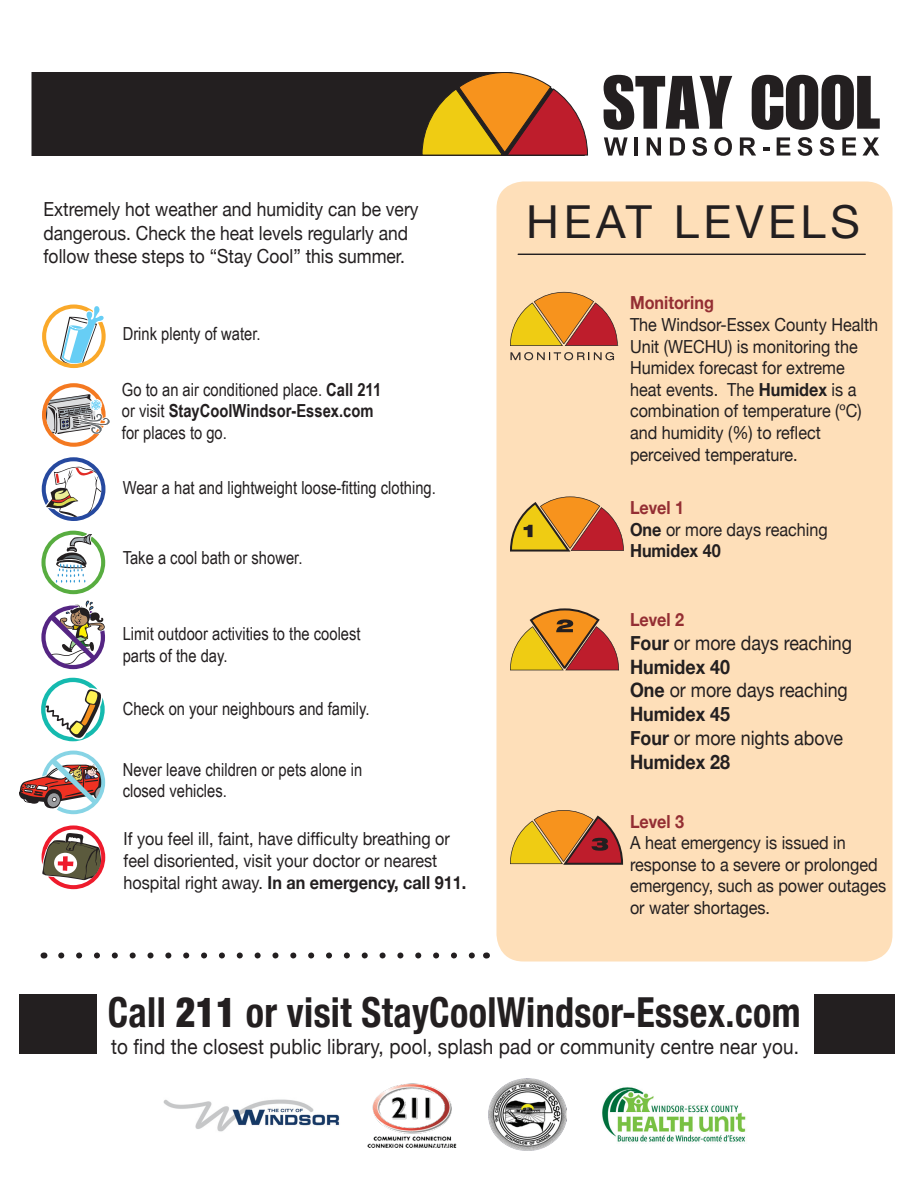
<style>
.page{position:relative;width:918px;height:1188px;background:#fff}
.page>*{position:absolute;margin:0;border:0;box-sizing:border-box;transform-origin:0 0}
.t1{font:45.45px "Helvetica Neue";letter-spacing:.1em;color:#231f20}
.t2{font:700 condensed 41.4px "Helvetica Neue";letter-spacing:.01em;color:#231f20;scale:.92 1}
.t3{font:21px "Helvetica Neue";letter-spacing:.005em;color:#231f20;scale:.9 1}
.t4{font:19.8px/23.9px "Helvetica Neue";color:#231f20;scale:.9 1}
.t5{font:19.35px/23.2px "Helvetica Neue";color:#231f20;scale:.9 1}
.t6{font:18px/21.6px "Helvetica Neue";color:#231f20;scale:.9 1}
.t7{font:18px/21.6px "Arial Narrow";color:#231f20}
.t8{font:700 18px "Helvetica Neue";color:#942e33;scale:.9 1}
.s1{font-weight:700}
.s2{font-weight:700;color:#942e33}
.s3{font-weight:900}
</style>
<div class="page">
<div style="left:496px;top:182px;width:396px;height:780px;background:#fedfb9;border-radius:27px"></div>
<div style="left:814px;top:994px;width:82px;height:60px;background:#231f20"></div>
<div style="left:20px;top:994px;width:78px;height:60px;background:#231f20"></div>
<div style="left:32px;top:72px;width:390px;height:84px;background:#231f20"></div>
<svg style="left:510px;top:496px;width:114px;height:56px"></svg>
<svg style="left:510px;top:608px;width:109px;height:62px"></svg>
<svg style="left:510px;top:810px;width:113px;height:55px"></svg>
<svg style="left:510px;top:292px;width:108px;height:54px"></svg>
<svg style="left:511px;top:352px;width:103px;height:8px"></svg>
<hr style="left:518px;top:254px;width:347px;height:1px;background:#231f20">
<svg style="left:61px;top:952px;width:414px;height:6px"></svg>
<svg style="left:422px;top:72px;width:166px;height:84px;background:#c17b37"></svg>
<svg style="left:604px;top:75px;width:128px;height:55px"></svg>
<svg style="left:752px;top:75px;width:128px;height:55px"></svg>
<svg style="left:604px;top:137px;width:24px;height:19px"></svg>
<hr style="left:634px;top:137px;width:4px;height:19px;background:#231f20">
<svg style="left:647px;top:137px;width:14px;height:19px"></svg>
<svg style="left:670px;top:137px;width:15px;height:19px"></svg>
<svg style="left:692px;top:137px;width:15px;height:19px"></svg>
<svg style="left:714px;top:137px;width:18px;height:19px"></svg>
<svg style="left:740px;top:137px;width:16px;height:19px"></svg>
<svg style="left:763px;top:147px;width:7px;height:4px"></svg>
<svg style="left:777px;top:137px;width:13px;height:19px"></svg>
<svg style="left:798px;top:137px;width:14px;height:19px"></svg>
<svg style="left:820px;top:137px;width:14px;height:19px"></svg>
<svg style="left:842px;top:137px;width:14px;height:19px"></svg>
<svg style="left:862px;top:137px;width:17px;height:19px"></svg>
<svg style="left:42px;top:305px;width:64px;height:63px"></svg>
<svg style="left:42px;top:383px;width:68px;height:64px"></svg>
<svg style="left:42px;top:457px;width:63px;height:64px"></svg>
<svg style="left:41px;top:531px;width:64px;height:63px"></svg>
<svg style="left:41px;top:678px;width:64px;height:63px"></svg>
<svg style="left:42px;top:825px;width:63px;height:64px"></svg>
<svg style="left:41px;top:600px;width:64px;height:69px"></svg>
<svg style="left:19px;top:751px;width:86px;height:63px"></svg>
<img style="left:163px;top:1099px;width:177px;height:33px">
<img style="left:367px;top:1083px;width:90px;height:65px">
<img style="left:602px;top:1087px;width:144px;height:55px">
<img style="left:488px;top:1079px;width:79px;height:72px">
<p class="t5" style="left:44px;top:198px;width:418px">Extremely hot weather and humidity can be very dangerous. Check the heat levels regularly and follow these steps to “Stay Cool” this summer.</p>
<p class="t7" style="left:123px;top:322px;width:139px">Drink plenty of water.</p>
<p class="t7" style="left:122px;top:378px;width:261px">Go to an air conditioned place. <span class="s1">Call 211 </span>or visit <span class="s1">StayCoolWindsor-Essex.com </span>for places to go.</p>
<p class="t7" style="left:123px;top:476px;width:315px">Wear a hat and lightweight loose-fitting clothing.</p>
<p class="t7" style="left:123px;top:546px;width:181px">Take a cool bath or shower.</p>
<p class="t7" style="left:123px;top:622px;width:239px">Limit outdoor activities to the coolest parts of the day.</p>
<p class="t7" style="left:123px;top:697px;width:248px">Check on your neighbours and family.</p>
<p class="t7" style="left:123px;top:758px;width:241px">Never leave children or pets alone in closed vehicles.</p>
<p class="t6" style="left:124px;top:828px;width:382px">If you feel ill, faint, have difficulty breathing or feel disoriented, visit your doctor or nearest hospital right away. <span class="s1">In an emergency, call 911.</span></p>
<h1 class="t1" style="left:526px;top:195px;width:335px">HEAT LEVELS</h1>
<p class="t8" style="left:630px;top:292px;width:95px">Monitoring</p>
<p class="t6" style="left:630px;top:314px;width:277px">The Windsor-Essex County Health<br>Unit (WECHU) is monitoring the<br>Humidex forecast for extreme heat events. The <span class="s1">Humidex</span> is a combination of temperature (ºC) and humidity (%) to reflect perceived temperature.</p>
<p class="t6" style="left:630px;top:497px;width:221px"><span class="s2">Level 1<br></span><span class="s1">One</span> or more days reaching<br><span class="s1">Humidex 40</span></p>
<p class="t8" style="left:630px;top:608px;width:62px">Level 2</p>
<p class="t4" style="left:630px;top:631px;width:248px"><span class="s1">Four</span> or more days reaching<br><span class="s1">Humidex 40<br>One</span> or more days reaching<br><span class="s1">Humidex 45<br>Four</span> or more nights above<br><span class="s1">Humidex 28</span></p>
<p class="t8" style="left:630px;top:810px;width:62px">Level 3</p>
<p class="t6" style="left:630px;top:832px;width:286px">A heat emergency is issued in response to a severe or prolonged emergency, such as power outages or water shortages.</p>
<h2 class="t2" style="left:108px;top:987px;width:755px">Call <span class="s3">211</span> or visit StayCoolWindsor-Essex.com</h2>
<p class="t3" style="left:111px;top:1034px;width:766px">to find the closest public library, pool, splash pad or community centre near you.</p>
</div>
